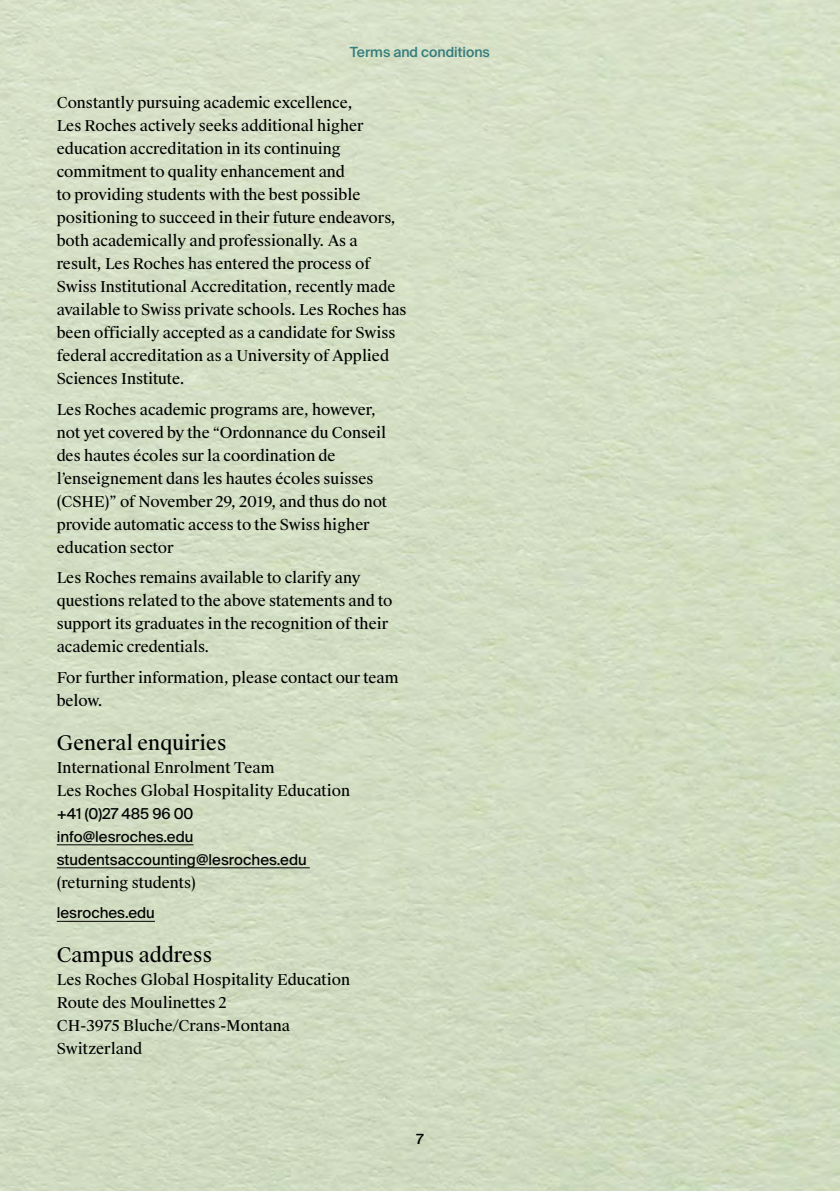
<style>
.page{position:relative;width:840px;height:1191px;background:#fff}
.page>*{position:absolute;margin:0;border:0;box-sizing:border-box;transform-origin:0 0}
.t1{font:20px "Suisse Works";color:#000}
.t2{font:15px/23px "Suisse Works";letter-spacing:-.005em;color:#000}
.t3{font:15px/23px "Suisse Intl";color:#000}
.t4{font:500 14px "Suisse Intl";color:#327d7e}
.t5{font:500 14px "Suisse Intl";color:#000}
</style>
<div class="page">
<img style="left:0;top:0;width:839px;height:1191px">
<hr style="left:57px;top:844px;width:136px;height:1px;background:#000">
<hr style="left:57px;top:867px;width:252px;height:1px;background:#000">
<hr style="left:57px;top:921px;width:98px;height:1px;background:#000">
<p class="t4" style="left:350px;top:44px;width:141px">Terms and conditions</p>
<p class="t2" style="left:57px;top:92px;width:351px">Constantly pursuing academic excellence,<br>Les Roches actively seeks additional higher education accreditation in its continuing commitment to quality enhancement and<br>to providing students with the best possible positioning to succeed in their future endeavors, both academically and professionally. As a<br>result, Les Roches has entered the process of Swiss Institutional Accreditation, recently made available to Swiss private schools. Les Roches has been officially accepted as a candidate for Swiss federal accreditation as a University of Applied Sciences Institute.</p>
<p class="t2" style="left:57px;top:398px;width:332px">Les Roches academic programs are, however, not yet covered by the “Ordonnance du Conseil des hautes écoles sur la coordination de l’enseignement dans les hautes écoles suisses (CSHE)” of November 29, 2019, and thus do not provide automatic access to the Swiss higher education sector</p>
<p class="t2" style="left:57px;top:566px;width:337px">Les Roches remains available to clarify any questions related to the above statements and to support its graduates in the recognition of their academic credentials.</p>
<p class="t2" style="left:57px;top:666px;width:343px">For further information, please contact our team below.</p>
<h1 class="t1" style="left:57px;top:730px;width:171px">General enquiries</h1>
<p class="t2" style="left:57px;top:756px;width:295px">International Enrolment Team<br>Les Roches Global Hospitality Education</p>
<p class="t3" style="left:57px;top:802px;width:251px">+41 (0)27 485 96 00 info@lesroches.edu studentsaccounting@lesroches.edu</p>
<p class="t2" style="left:57px;top:871px;width:140px">(returning students)</p>
<p class="t3" style="left:57px;top:901px;width:100px">lesroches.edu</p>
<h1 class="t1" style="left:57px;top:943px;width:157px">Campus address</h1>
<p class="t2" style="left:57px;top:969px;width:295px">Les Roches Global Hospitality Education<br>Route des Moulinettes 2<br>CH-3975 Bluche/Crans-Montana<br>Switzerland</p>
<p class="t5" style="left:416px;top:1131px;width:8px">7</p>
</div>
